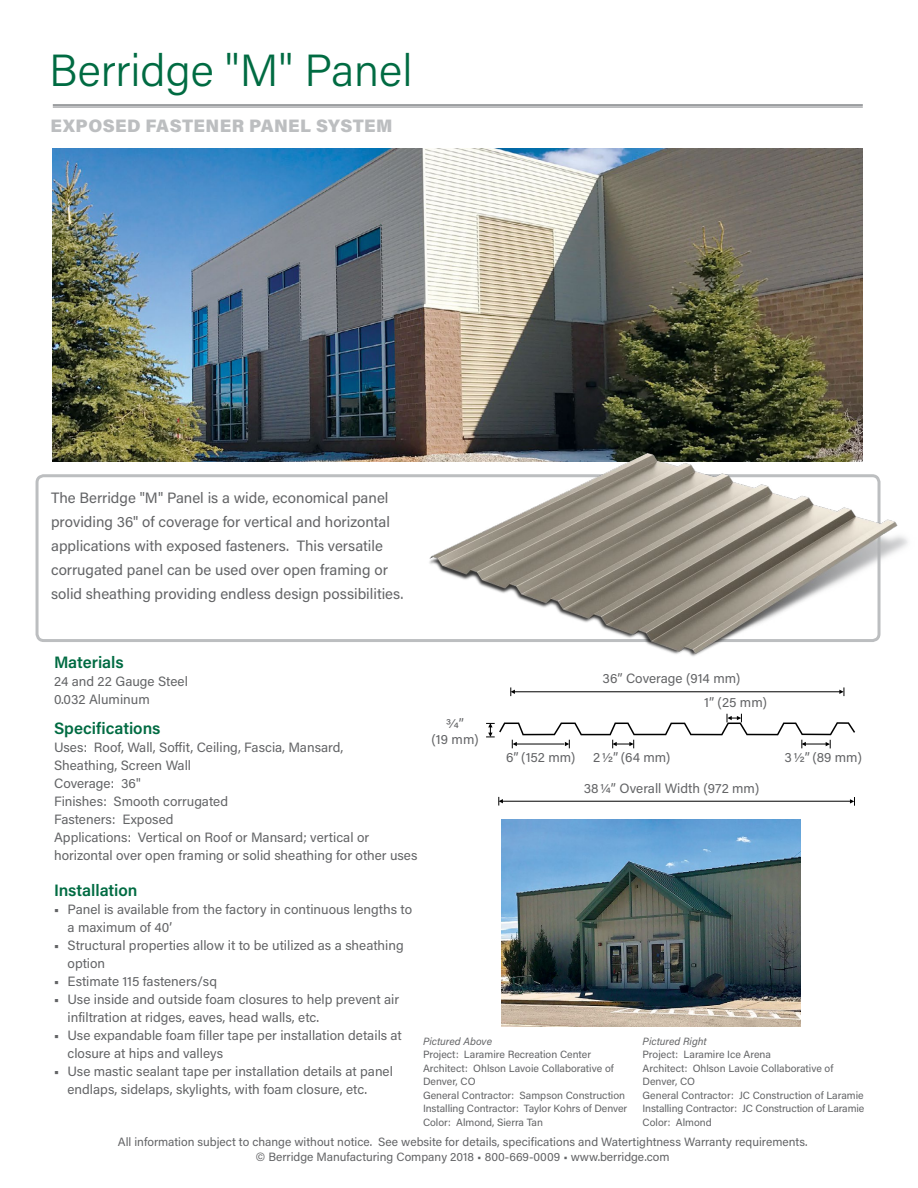
<style>
.page{position:relative;width:918px;height:1188px;background:#fff}
.page>*{position:absolute;margin:0;border:0;box-sizing:border-box;transform-origin:0 0}
.t1{font:300 45px "Acumin Pro";color:#006b42}
.t2{font:900 18px "Acumin Pro";letter-spacing:.025em;color:#bcbec0}
.t3{font:600 16.5px "Acumin Pro";letter-spacing:-.005em;color:#006b42}
.t4{font:15px/24px "Acumin Pro";color:#636466}
.t5{font:13.5px/18px "Acumin Pro";color:#636466}
.t6{font:12px/15px "Acumin Pro";color:#636466;text-align:center}
.t7{font:10.5px/13.5px "Acumin Pro";color:#636466}
.t8{font:italic 10.5px "Acumin Pro";color:#636466}
</style>
<div class="page">
<div style="left:36px;top:474px;width:845px;height:168px;border:3px solid #bcbec0;border-radius:7px"></div>
<hr style="left:53px;top:104px;width:810px;height:2px;background:#808285">
<hr style="left:53px;top:107px;width:810px;height:1px;background:#808285">
<img style="left:502px;top:820px;width:299px;height:206px">
<svg style="left:499px;top:797px;width:4px;height:9px"></svg>
<hr style="left:502px;top:801px;width:350px;height:1px;background:#000">
<img style="left:53px;top:149px;width:810px;height:313px">
<img style="left:364px;top:426px;width:544px;height:271px">
<svg style="left:486px;top:714px;width:369px;height:34px"></svg>
<svg style="left:850px;top:797px;width:5px;height:9px"></svg>
<h1 class="t1" style="left:49px;top:39px;width:365px">Berridge "M" Panel</h1>
<h2 class="t2" style="left:51px;top:113px;width:344px">EXPOSED FASTENER PANEL SYSTEM</h2>
<p class="t4" style="left:51px;top:485px;width:354px">The Berridge "M" Panel is a wide, economical panel providing 36" of coverage for vertical and horizontal applications with exposed fasteners. This versatile corrugated panel can be used over open framing or solid sheathing providing endless design possibilities.</p>
<p class="t3" style="left:54px;top:650px;width:71px">Materials</p>
<p class="t5" style="left:54px;top:672px;width:135px">24 and 22 Gauge Steel<br>0.032 Aluminum</p>
<p class="t3" style="left:54px;top:716px;width:108px">Specifications</p>
<p class="t5" style="left:54px;top:738px;width:365px">Uses: Roof, Wall, Soffit, Ceiling, Fascia, Mansard,<br>Sheathing, Screen Wall<br>Coverage: 36"<br>Finishes: Smooth corrugated<br>Fasteners: Exposed<br>Applications: Vertical on Roof or Mansard; vertical or horizontal over open framing or solid sheathing for other uses</p>
<p class="t3" style="left:54px;top:878px;width:85px">Installation</p>
<p class="t5" style="left:68px;top:900px;width:346px;text-indent:-14px">■ Panel is available from the factory in continuous lengths to a maximum of 40’</p>
<p class="t5" style="left:68px;top:936px;width:338px;text-indent:-14px">■ Structural properties allow it to be utilized as a sheathing option</p>
<p class="t5" style="left:54px;top:972px;width:164px">■ Estimate 115 fasteners/sq</p>
<p class="t5" style="left:68px;top:990px;width:333px;text-indent:-14px">■ Use inside and outside foam closures to help prevent air infiltration at ridges, eaves, head walls, etc.</p>
<p class="t5" style="left:68px;top:1026px;width:336px;text-indent:-14px">■ Use expandable foam filler tape per installation details at closure at hips and valleys</p>
<p class="t5" style="left:68px;top:1062px;width:327px;text-indent:-14px">■ Use mastic sealant tape per installation details at panel endlaps, sidelaps, skylights, with foam closure, etc.</p>
<p class="t5" style="left:603px;top:668px;width:139px">36” Coverage (914 mm)</p>
<p class="t5" style="left:704px;top:693px;width:64px">1” (25 mm)</p>
<p class="t5" style="left:431px;top:715px;width:49px;line-height:16.2px;text-align:center">3/4”<br>(19 mm)</p>
<p class="t5" style="left:506px;top:747px;width:71px">6” (152 mm)</p>
<p class="t5" style="left:593px;top:747px;width:79px">2 ½” (64 mm)</p>
<p class="t5" style="left:785px;top:747px;width:79px">3 ½” (89 mm)</p>
<p class="t5" style="left:584px;top:779px;width:177px">38 ¼” Overall Width (972 mm)</p>
<p class="t8" style="left:423px;top:1034px;width:71px">Pictured Above</p>
<p class="t7" style="left:423px;top:1048px;width:206px">Project: Laramire Recreation Center Architect: Ohlson Lavoie Collaborative of Denver, CO<br>General Contractor: Sampson Construction Installing Contractor: Taylor Kohrs of Denver Color: Almond, Sierra Tan</p>
<p class="t8" style="left:643px;top:1034px;width:66px">Pictured Right</p>
<p class="t7" style="left:643px;top:1048px;width:223px">Project: Laramire Ice Arena<br>Architect: Ohlson Lavoie Collaborative of<br>Denver, CO<br>General Contractor: JC Construction of Laramie<br>Installing Contractor: JC Construction of Laramie<br>Color: Almond</p>
<p class="t6" style="left:118px;top:1134px;width:691px">All information subject to change without notice. See website for details, specifications and Watertightness Warranty requirements. © Berridge Manufacturing Company 2018 • 800-669-0009 • www.berridge.com</p>
</div>
